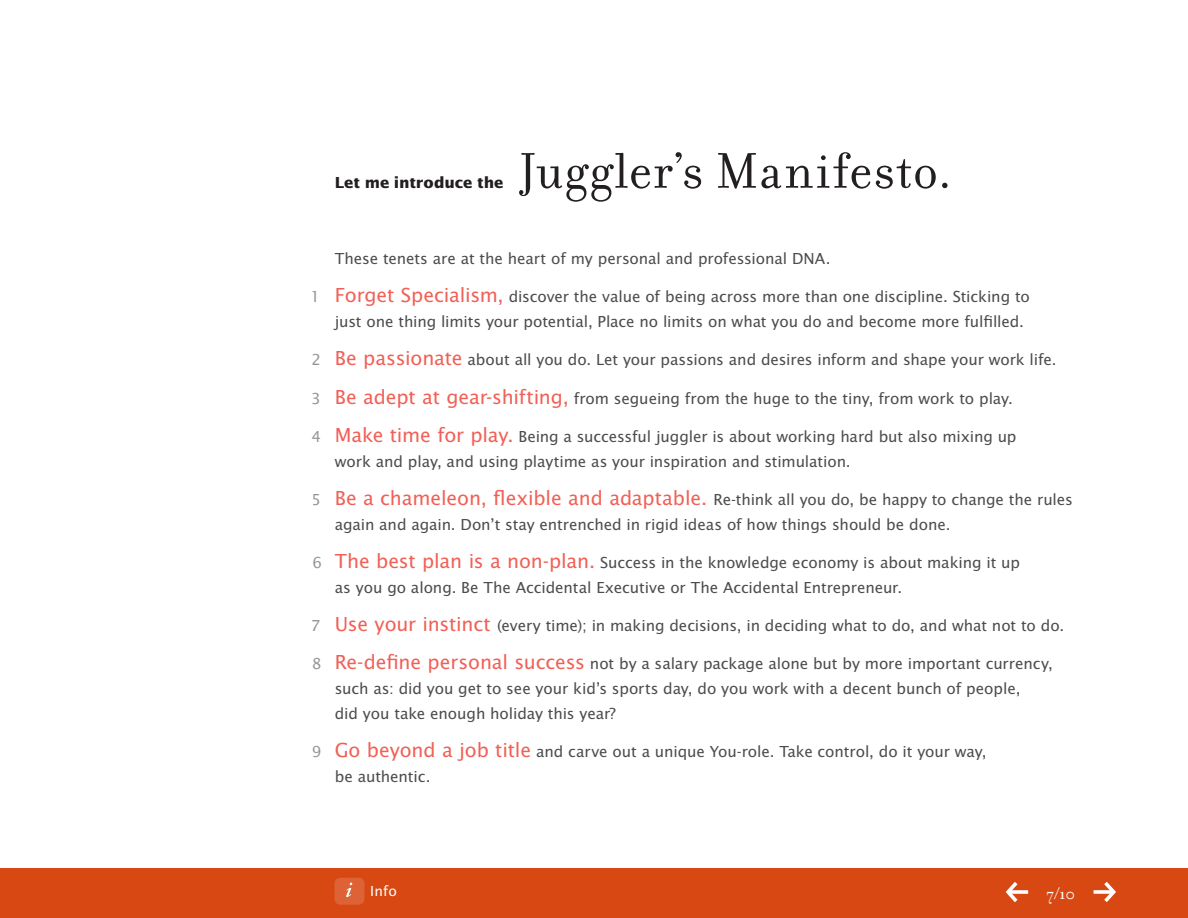
<style>
.page{position:relative;width:1188px;height:918px;background:#fff}
.page>*{position:absolute;margin:0;border:0;box-sizing:border-box;transform-origin:0 0}
.t1{font:54px "Filosofia OT";letter-spacing:.02em;color:#231f20}
.t2{font:18px "Filosofia OT";color:#fff}
.t3{font:16.5px/24.8px "Lucida Sans EFOP";letter-spacing:-.005em;color:#4b4c4d}
.t4{font:700 16.5px "Lucida Sans EFOP";color:#231f20}
.t5{font:15px "Lucida Sans EFOP";color:#fff}
.s1{color:#939598}
.s2{font-size:21px;color:#f16056}
</style>
<div class="page">
<div style="left:0;top:869px;width:1188px;height:49px;background:#d74812"></div>
<div style="left:334px;top:878px;width:30px;height:27px;background:#dd6336;border-radius:6px"></div>
<svg style="left:346px;top:883px;width:6px;height:14px"></svg>
<svg style="left:1006px;top:882px;width:22px;height:20px"></svg>
<svg style="left:1094px;top:882px;width:22px;height:20px"></svg>
<p class="t4" style="left:335px;top:173px;width:170px">Let me introduce the</p>
<h1 class="t1" style="left:519px;top:141px;width:435px">Juggler’s Manifesto.</h1>
<p class="t3" style="left:335px;top:247px;width:497px">These tenets are at the heart of my personal and professional DNA.</p>
<p class="t3" style="left:335px;top:285px;width:697px;text-indent:-24px"><span class="s1">1</span> <span class="s2">Forget Specialism,</span> discover the value of being across more than one discipline. Sticking to just one thing limits your potential, Place no limits on what you do and become more fulfilled.</p>
<p class="t3" style="left:312px;top:348px;width:747px"><span class="s1">2</span> <span class="s2">Be passionate</span> about all you do. Let your passions and desires inform and shape your work life.</p>
<p class="t3" style="left:311px;top:387px;width:703px"><span class="s1">3</span> <span class="s2">Be adept at gear-shifting,</span> from segueing from the huge to the tiny, from work to play.</p>
<p class="t3" style="left:335px;top:425px;width:683px;text-indent:-23px"><span class="s1">4</span> <span class="s2">Make time for play.</span> Being a successful juggler is about working hard but also mixing up work and play, and using playtime as your inspiration and stimulation.</p>
<p class="t3" style="left:335px;top:488px;width:740px;text-indent:-23px"><span class="s1">5</span> <span class="s2">Be a chameleon, flexible and adaptable.</span> Re-think all you do, be happy to change the rules again and again. Don’t stay entrenched in rigid ideas of how things should be done.</p>
<p class="t3" style="left:335px;top:551px;width:687px;text-indent:-22px"><span class="s1">6</span> <span class="s2">The best plan is a non-plan.</span> Success in the knowledge economy is about making it up as you go along. Be The Accidental Executive or The Accidental Entrepreneur.</p>
<p class="t3" style="left:311px;top:614px;width:755px"><span class="s1">7</span> <span class="s2">Use your instinct</span> (every time); in making decisions, in deciding what to do, and what not to do.</p>
<p class="t3" style="left:335px;top:652px;width:720px;text-indent:-23px"><span class="s1">8</span> <span class="s2">Re-define personal success</span> not by a salary package alone but by more important currency, such as: did you get to see your kid’s sports day, do you work with a decent bunch of people,<br>did you take enough holiday this year?</p>
<p class="t3" style="left:335px;top:740px;width:653px;text-indent:-23px"><span class="s1">9</span> <span class="s2">Go beyond a job title</span> and carve out a unique You-role. Take control, do it your way, be authentic.</p>
<p class="t5" style="left:370px;top:883px;width:28px">Info</p>
<p class="t2" style="left:1047px;top:884px;width:30px">7/10</p>
</div>
